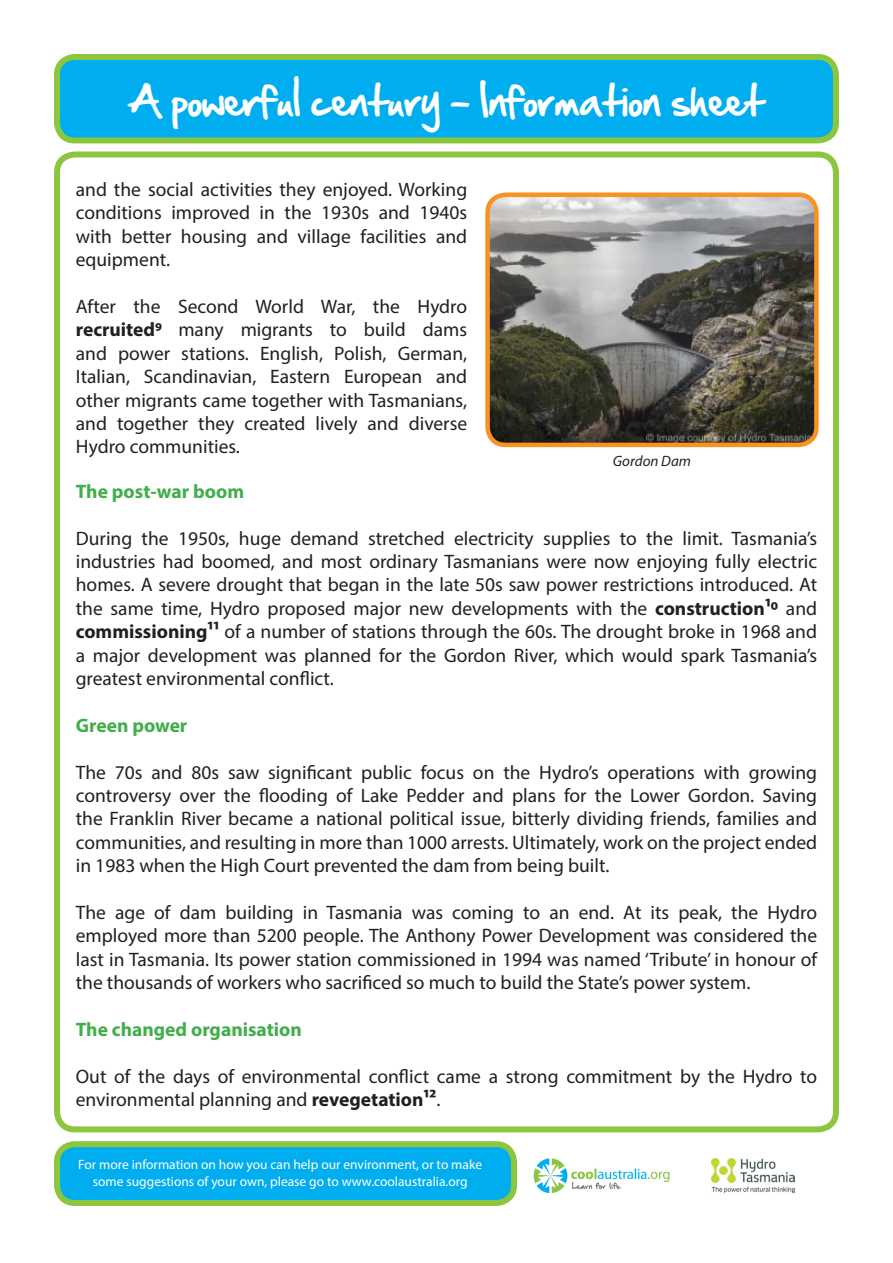
<style>
.page{position:relative;width:893px;height:1263px;background:#fff}
.page>*{position:absolute;margin:0;border:0;box-sizing:border-box;transform-origin:0 0}
.t1{font:36px "Hand Of Sean";color:#fff}
.t2{font:19.5px/23.4px "Myriad Pro";color:#231f20;text-align:justify}
.t3{font:700 19.5px "Myriad Pro";color:#40ae49}
.t4{font:italic 15px "Myriad Pro";color:#231f20}
.t5{font:13.5px/16.2px "Myriad Pro";color:#fff;text-align:center}
.s1{font-weight:700}
</style>
<div class="page">
<div style="left:54px;top:151px;width:785px;height:981px;border:6px solid #8bc63e;border-radius:18px"></div>
<div style="left:57px;top:57px;width:779px;height:83px;background:#00aeef;border-radius:18px"></div>
<div style="left:54px;top:54px;width:785px;height:89px;border:6px solid #8bc63e;border-radius:18px"></div>
<div style="left:57px;top:1144px;width:457px;height:59px;background:#00aeef;border-radius:18px"></div>
<div style="left:54px;top:1141px;width:463px;height:65px;border:6px solid #8bc63e;border-radius:18px"></div>
<img style="left:490px;top:197px;width:324px;height:245px">
<div style="left:485px;top:192px;width:334px;height:255px;border:4px solid #f79321;border-radius:18px"></div>
<img style="left:533px;top:1158px;width:137px;height:35px">
<img style="left:712px;top:1158px;width:82px;height:35px">
<p class="t1" style="left:129px;top:69px;width:637px">A powerful century - Information sheet</p>
<p class="t2" style="left:76px;top:177px;width:393px">and the social activities they enjoyed. Working conditions improved in the 1930s and 1940s with better housing and village facilities and equipment.</p>
<p class="t2" style="left:76px;top:294px;width:393px">After the Second World War, the Hydro <span class="s1">recruited9</span> many migrants to build dams and power stations. English, Polish, German, Italian, Scandinavian, Eastern European and other migrants came together with Tasmanians, and together they created lively and diverse Hydro communities.</p>
<p class="t4" style="left:613px;top:451px;width:80px">Gordon Dam</p>
<p class="t3" style="left:76px;top:478px;width:170px">The post-war boom</p>
<p class="t2" style="left:76px;top:526px;width:743px">During the 1950s, huge demand stretched electricity supplies to the limit. Tasmania’s industries had boomed, and most ordinary Tasmanians were now enjoying fully electric homes. A severe drought that began in the late 50s saw power restrictions introduced. At the same time, Hydro proposed major new developments with the <span class="s1">construction10</span> and <span class="s1">commissioning11</span> of a number of stations through the 60s. The drought broke in 1968 and a major development was planned for the Gordon River, which would spark Tasmania’s greatest environmental conflict.</p>
<p class="t3" style="left:76px;top:712px;width:113px">Green power</p>
<p class="t2" style="left:76px;top:760px;width:743px">The 70s and 80s saw significant public focus on the Hydro’s operations with growing controversy over the flooding of Lake Pedder and plans for the Lower Gordon. Saving the Franklin River became a national political issue, bitterly dividing friends, families and communities, and resulting in more than 1000 arrests. Ultimately, work on the project ended in 1983 when the High Court prevented the dam from being built.</p>
<p class="t2" style="left:76px;top:900px;width:743px">The age of dam building in Tasmania was coming to an end. At its peak, the Hydro employed more than 5200 people. The Anthony Power Development was considered the last in Tasmania. Its power station commissioned in 1994 was named ‘Tribute’ in honour of the thousands of workers who sacrificed so much to build the State’s power system.</p>
<p class="t3" style="left:76px;top:1017px;width:228px">The changed organisation</p>
<p class="t2" style="left:76px;top:1064px;width:743px">Out of the days of environmental conflict came a strong commitment by the Hydro to environmental planning and <span class="s1">revegetation12</span>.</p>
<p class="t5" style="left:78px;top:1156px;width:405px">For more information on how you can help our environment, or to make some suggestions of your own, please go to www.coolaustralia.org</p>
</div>
